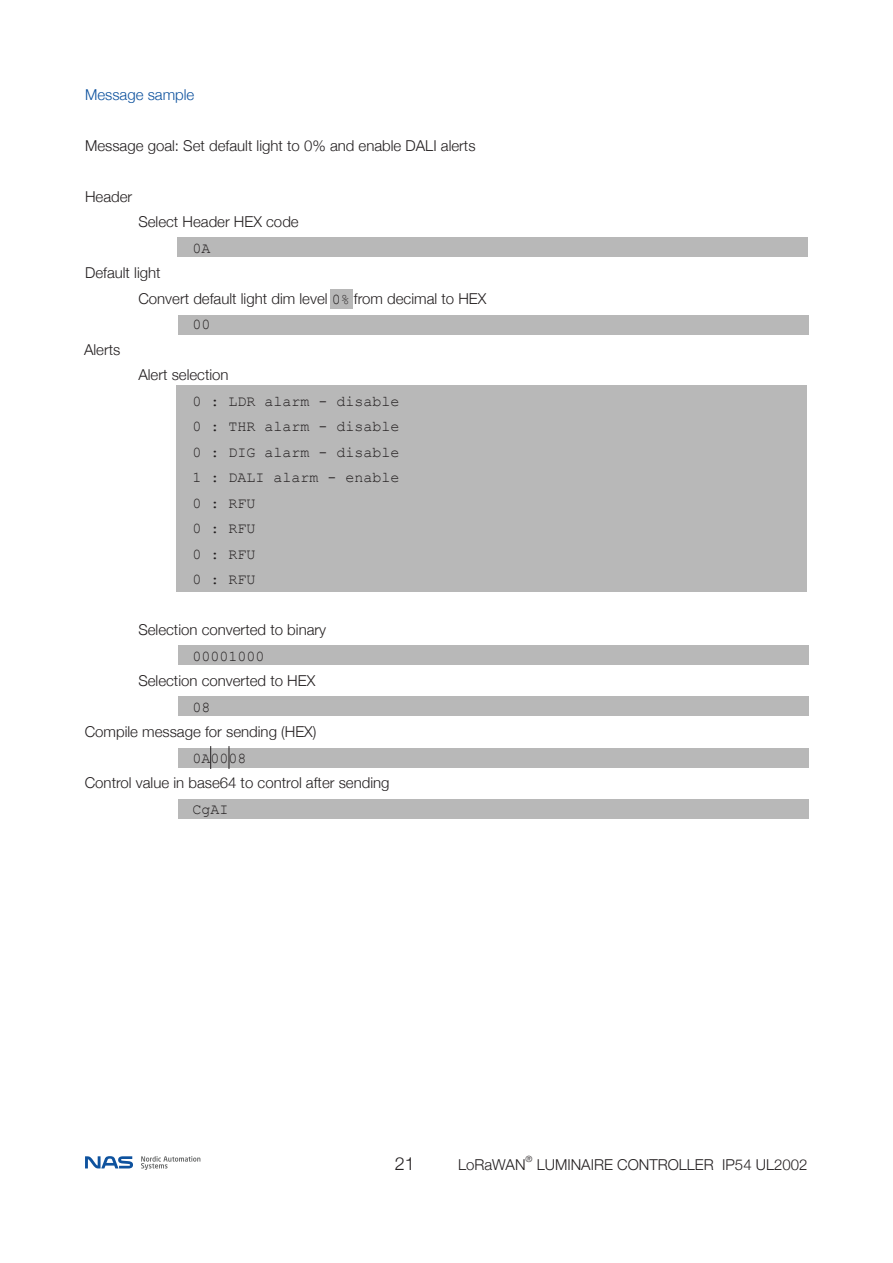
<style>
.page{position:relative;width:893px;height:1263px;background:#fff}
.page>*{position:absolute;margin:0;border:0;box-sizing:border-box;transform-origin:0 0}
.t1{font:300 18px "Helvetica Neue";color:#231f20}
.t2{font:300 15px "Helvetica Neue";color:#231f20}
.t3{font:15px "Courier New";color:#231f20}
.t4{font:300 15px "Helvetica Neue";color:#0e529e}
.t5{font:300 8.7px "Helvetica Neue";color:#231f20}
.s1{font-family:"Courier New";font-weight:400}
</style>
<div class="page">
<svg style="left:85px;top:1156px;width:48px;height:12px"></svg>
<svg style="left:141px;top:1156px;width:59px;height:14px"></svg>
<div style="left:178px;top:799px;width:631px;height:20px;background:#b8b8b8"></div>
<div style="left:179px;top:748px;width:630px;height:19px;background:#b8b8b8"></div>
<div style="left:178px;top:696px;width:631px;height:19px;background:#b8b8b8"></div>
<div style="left:179px;top:646px;width:630px;height:19px;background:#b8b8b8"></div>
<div style="left:177px;top:237px;width:630px;height:19px;background:#b8b8b8"></div>
<div style="left:178px;top:315px;width:631px;height:19px;background:#b8b8b8"></div>
<div style="left:330px;top:289px;width:23px;height:20px;background:#b8b8b8"></div>
<div style="left:176px;top:386px;width:631px;height:206px;background:#b8b8b8"></div>
<svg style="left:229px;top:746px;width:1px;height:23px"></svg>
<svg style="left:210px;top:746px;width:1px;height:23px"></svg>
<p class="t4" style="left:85px;top:82px;width:111px">Message sample</p>
<p class="t2" style="left:85px;top:133px;width:392px">Message goal: Set default light to 0% and enable DALI alerts</p>
<p class="t2" style="left:85px;top:184px;width:49px">Header</p>
<p class="t2" style="left:138px;top:210px;width:162px">Select Header HEX code</p>
<p class="t3" style="left:192px;top:239px;width:19px">0A</p>
<p class="t2" style="left:85px;top:261px;width:77px">Default light</p>
<p class="t2" style="left:138px;top:286px;width:350px">Convert default light dim level <span class="s1">0%</span> from decimal to HEX</p>
<p class="t3" style="left:192px;top:315px;width:19px">00</p>
<p class="t2" style="left:84px;top:337px;width:38px">Alerts</p>
<p class="t2" style="left:138px;top:363px;width:92px">Alert selection</p>
<p class="t3" style="left:192px;top:392px;width:209px">0 : LDR alarm - disable</p>
<p class="t3" style="left:192px;top:417px;width:209px">0 : THR alarm - disable</p>
<p class="t3" style="left:192px;top:443px;width:209px">0 : DIG alarm - disable</p>
<p class="t3" style="left:192px;top:468px;width:209px">1 : DALI alarm - enable</p>
<p class="t3" style="left:192px;top:494px;width:64px">0 : RFU</p>
<p class="t3" style="left:192px;top:519px;width:64px">0 : RFU</p>
<p class="t3" style="left:192px;top:545px;width:64px">0 : RFU</p>
<p class="t3" style="left:192px;top:570px;width:64px">0 : RFU</p>
<p class="t2" style="left:138px;top:618px;width:189px">Selection converted to binary</p>
<p class="t3" style="left:192px;top:647px;width:73px">00001000</p>
<p class="t2" style="left:138px;top:669px;width:179px">Selection converted to HEX</p>
<p class="t3" style="left:192px;top:698px;width:19px">08</p>
<p class="t2" style="left:85px;top:720px;width:233px">Compile message for sending (HEX)</p>
<p class="t3" style="left:192px;top:749px;width:55px">0A0008</p>
<p class="t2" style="left:85px;top:771px;width:306px">Control value in base64 to control after sending</p>
<p class="t3" style="left:192px;top:800px;width:37px">CgAI</p>
<p class="t5" style="left:526px;top:1152px;width:8px">®</p>
<p class="t1" style="left:395px;top:1149px;width:22px">21</p>
<p class="t2" style="left:458px;top:1152px;width:69px">LoRaWAN</p>
<p class="t2" style="left:537px;top:1152px;width:272px">LUMINAIRE CONTROLLER IP54 UL2002</p>
</div>
